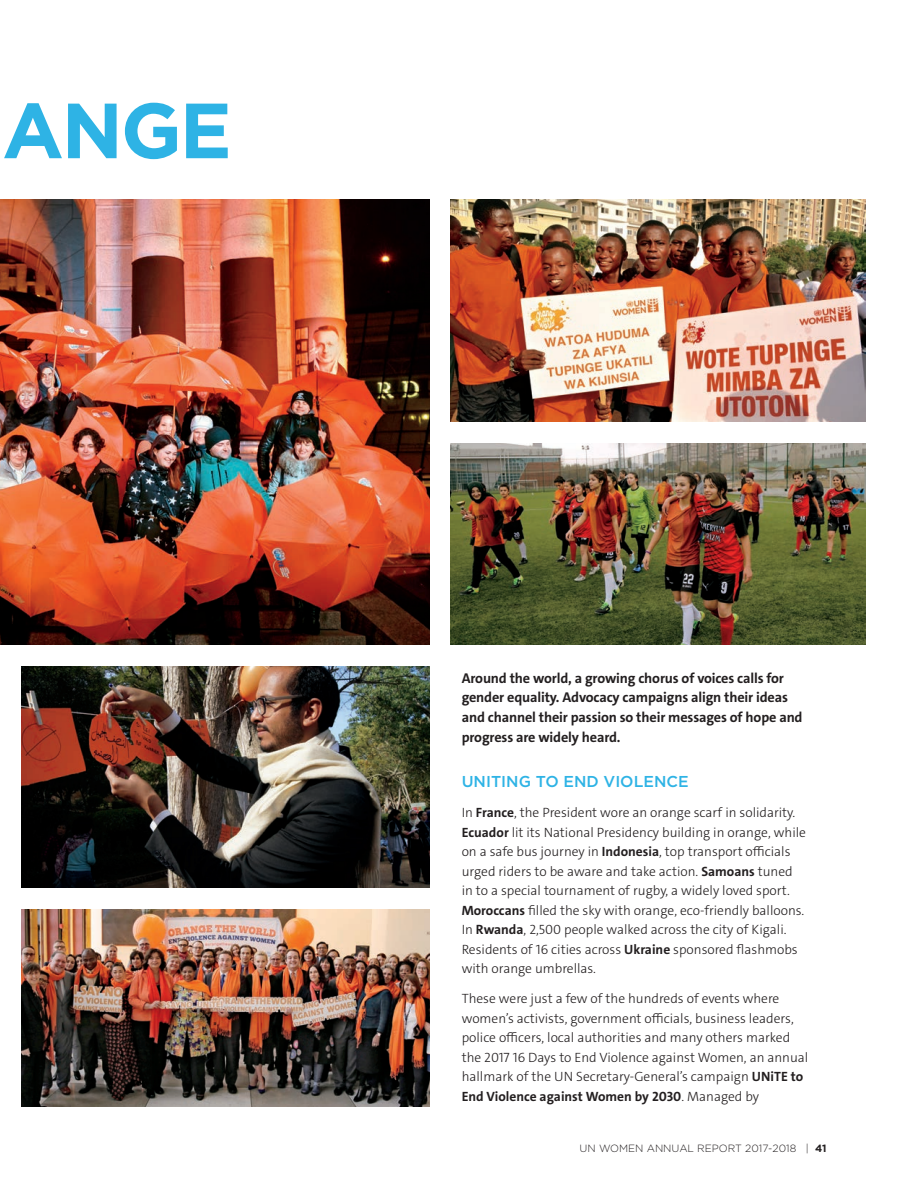
<style>
.page{position:relative;width:918px;height:1188px;background:#fff}
.page>*{position:absolute;margin:0;border:0;box-sizing:border-box;transform-origin:0 0}
.t1{font:700 78px "Gotham";color:#2eb3e5}
.t2{font:500 15.75px "Gotham";color:#2eb3e5}
.t3{font:700 14.25px/20px "The Sans C4 s";letter-spacing:-.01em;color:#231f20}
.t4{font:300 13.5px/19.5px "The Sans C4 s";color:#231f20}
.t5{font:300 10.5px "Gotham";color:#231f20}
.s1{font-weight:700}
</style>
<div class="page">
<img style="left:450px;top:199px;width:416px;height:222px">
<img style="left:22px;top:666px;width:407px;height:222px">
<img style="left:21px;top:909px;width:408px;height:198px">
<img style="left:450px;top:444px;width:416px;height:201px">
<img style="left:0;top:199px;width:429px;height:446px">
<h1 class="t1" style="left:2px;top:102px;width:231px">ANGE</h1>
<p class="t3" style="left:462px;top:669px;width:342px">Around the world, a growing chorus of voices calls for gender equality. Advocacy campaigns align their ideas and channel their passion so their messages of hope and progress are widely heard.</p>
<p class="t2" style="left:462px;top:776px;width:228px">UNITING TO END VIOLENCE</p>
<p class="t4" style="left:462px;top:804px;width:346px">In <span class="s1">France</span>, the President wore an orange scarf in solidarity.<br><span class="s1">Ecuador</span> lit its National Presidency building in orange, while on a safe bus journey in <span class="s1">Indonesia</span>, top transport officials urged riders to be aware and take action. <span class="s1">Samoans</span> tuned in to a special tournament of rugby, a widely loved sport.<br><span class="s1">Moroccans</span> filled the sky with orange, eco-friendly balloons.<br>In <span class="s1">Rwanda</span>, 2,500 people walked across the city of Kigali.<br>Residents of 16 cities across <span class="s1">Ukraine</span> sponsored flashmobs with orange umbrellas.</p>
<p class="t4" style="left:462px;top:990px;width:348px">These were just a few of the hundreds of events where women’s activists, government officials, business leaders, police officers, local authorities and many others marked the 2017 16 Days to End Violence against Women, an annual hallmark of the UN Secretary-General’s campaign <span class="s1">UNiTE to End Violence against Women by 2030</span>. Managed by</p>
<p class="t5" style="left:580px;top:1144px;width:248px">UN WOMEN ANNUAL REPORT 2017-2018 | <span class="s1">41</span></p>
</div>
